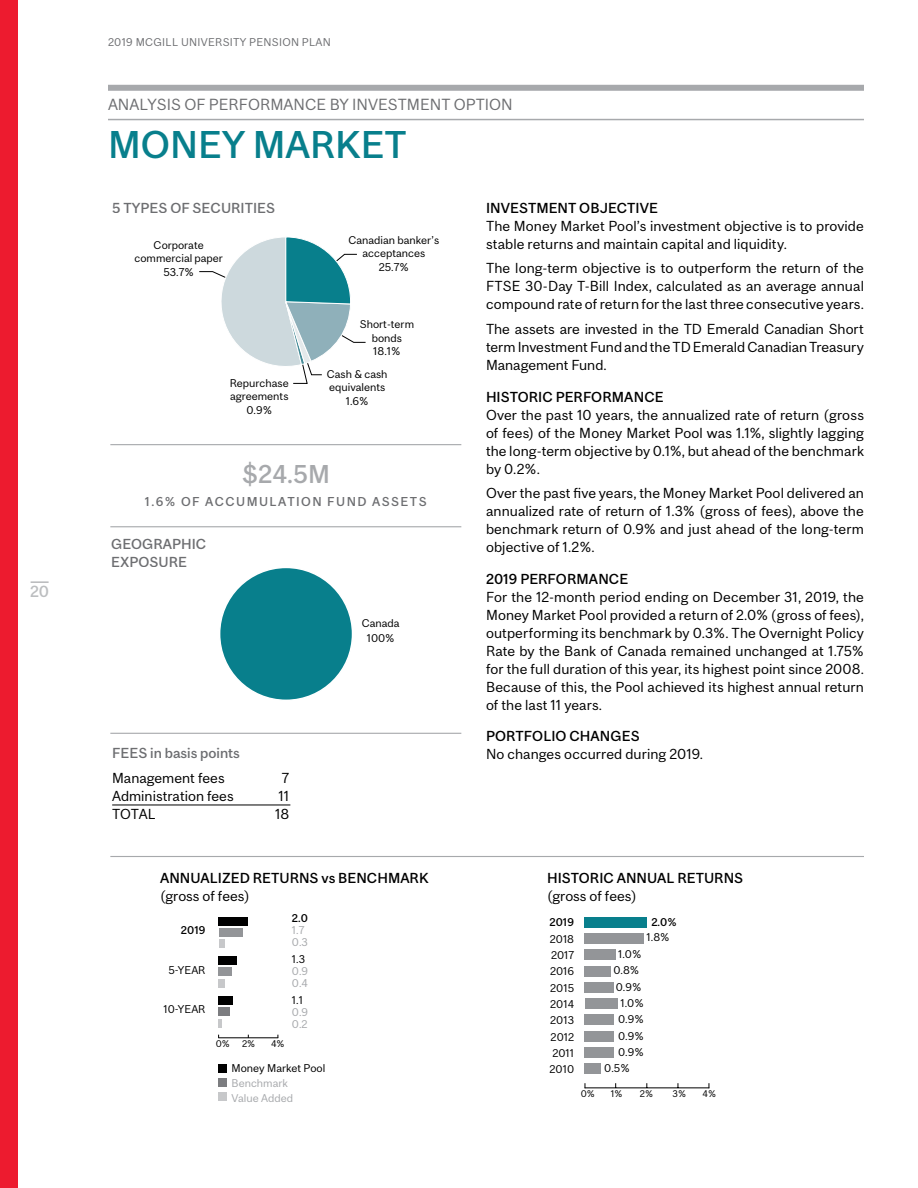
<style>
.page{position:relative;width:918px;height:1188px;background:#fff}
.page>*{position:absolute;margin:0;border:0;box-sizing:border-box;transform-origin:0 0}
.t1{font:500 36px "Mc Gill Sans";color:#087f8c}
.t2{font:500 24px "Mc Gill Sans";color:#a7a9ac}
.t3{font:15px "Mc Gill Sans";color:#6d6e71}
.t4{font:500 15px "Mc Gill Sans";color:#bcbec0}
.t5{font:13.5px/18px "Mc Gill Sans";letter-spacing:.005em;color:#000;text-align:justify}
.t6{font:500 13.5px "Mc Gill Sans";color:#000}
.t7{font:500 13.5px/18px "Mc Gill Sans";color:#6d6e71}
.t8{font:500 12px "Mc Gill Sans";letter-spacing:.12em;color:#6d6e71}
.t9{font:10.5px/13.5px "Mc Gill Sans";color:#000;text-align:center}
.t10{font:10.5px/12px "Mc Gill Sans";color:#a7a9ac}
.t11{font:10.5px "Mc Gill Sans";letter-spacing:.025em;color:#6d6e71}
.t12{font:500 10.5px "Mc Gill Sans";color:#000}
.t13{font:9px "Mc Gill Sans";color:#000}
</style>
<div class="page">
<svg style="left:31px;top:582px;width:18px;height:1px"></svg>
<div style="left:585px;top:1064px;width:16px;height:10px;background:#939598"></div>
<div style="left:585px;top:1047px;width:29px;height:11px;background:#939598"></div>
<div style="left:585px;top:1031px;width:29px;height:11px;background:#939598"></div>
<div style="left:585px;top:1015px;width:29px;height:10px;background:#939598"></div>
<div style="left:585px;top:998px;width:33px;height:11px;background:#939598"></div>
<div style="left:585px;top:982px;width:29px;height:11px;background:#939598"></div>
<div style="left:585px;top:966px;width:26px;height:10px;background:#939598"></div>
<div style="left:585px;top:949px;width:31px;height:11px;background:#939598"></div>
<div style="left:585px;top:933px;width:59px;height:11px;background:#939598"></div>
<div style="left:585px;top:917px;width:62px;height:10px;background:#087f8c"></div>
<div style="left:108px;top:85px;width:756px;height:6px;background:#a7a9ac"></div>
<hr style="left:108px;top:119px;width:756px;height:1px;background:#a7a9ac">
<hr style="left:110px;top:444px;width:351px;height:1px;background:#a7a9ac">
<hr style="left:110px;top:526px;width:351px;height:1px;background:#a7a9ac">
<hr style="left:110px;top:733px;width:351px;height:1px;background:#a7a9ac">
<hr style="left:110px;top:856px;width:754px;height:1px;background:#a7a9ac">
<hr style="left:585px;top:1087px;width:124px;height:1px;background:#000">
<svg style="left:219px;top:1019px;width:3px;height:9px"></svg>
<div style="left:218px;top:1092px;width:9px;height:9px;background:#c7c8ca"></div>
<div style="left:219px;top:1007px;width:11px;height:9px;background:#7c7d80"></div>
<div style="left:218px;top:1078px;width:9px;height:9px;background:#7c7d80"></div>
<div style="left:219px;top:996px;width:14px;height:9px;background:#000"></div>
<div style="left:218px;top:1064px;width:9px;height:9px;background:#000"></div>
<div style="left:219px;top:979px;width:6px;height:9px;background:#c7c8ca"></div>
<div style="left:219px;top:967px;width:13px;height:9px;background:#939598"></div>
<div style="left:219px;top:956px;width:18px;height:9px;background:#000"></div>
<div style="left:219px;top:939px;width:6px;height:9px;background:#c7c8ca"></div>
<div style="left:219px;top:928px;width:23px;height:9px;background:#939598"></div>
<div style="left:219px;top:917px;width:29px;height:9px;background:#000"></div>
<hr style="left:218px;top:1037px;width:60px;height:1px;background:#000">
<hr style="left:112px;top:805px;width:178px;height:1px;background:#000">
<div style="left:220px;top:567px;width:133px;height:133px;background:#087f8c;border-radius:50%"></div>
<div style="left:0;top:0;width:17px;height:1188px;background:#ed1b2f"></div>
<svg style="left:199px;top:237px;width:167px;height:147px"></svg>
<p class="t4" style="left:30px;top:582px;width:21px">20</p>
<p class="t11" style="left:108px;top:35px;width:224px">2019 MCGILL UNIVERSITY PENSION PLAN</p>
<p class="t3" style="left:108px;top:96px;width:406px">ANALYSIS OF PERFORMANCE BY INVESTMENT OPTION</p>
<h1 class="t1" style="left:108px;top:123px;width:300px">MONEY MARKET</h1>
<p class="t7" style="left:112px;top:199px;width:164px">5 TYPES OF SECURITIES</p>
<p class="t6" style="left:486px;top:199px;width:174px">INVESTMENT OBJECTIVE</p>
<p class="t5" style="left:486px;top:217px;width:379px">The Money Market Pool’s investment objective is to provide stable returns and maintain capital and liquidity.</p>
<p class="t5" style="left:486px;top:259px;width:380px">The long-term objective is to outperform the return of the FTSE 30-Day T-Bill Index, calculated as an average annual compound rate of return for the last three consecutive years.</p>
<p class="t5" style="left:486px;top:320px;width:380px">The assets are invested in the TD Emerald Canadian Short term Investment Fund and the TD Emerald Canadian Treasury Management Fund.</p>
<p class="t6" style="left:486px;top:388px;width:179px">HISTORIC PERFORMANCE</p>
<p class="t5" style="left:486px;top:405px;width:379px">Over the past 10 years, the annualized rate of return (gross of fees) of the Money Market Pool was 1.1%, slightly lagging the long-term objective by 0.1%, but ahead of the benchmark by 0.2%.</p>
<p class="t5" style="left:486px;top:484px;width:380px">Over the past five years, the Money Market Pool delivered an annualized rate of return of 1.3% (gross of fees), above the benchmark return of 0.9% and just ahead of the long-term objective of 1.2%.</p>
<p class="t6" style="left:486px;top:570px;width:144px">2019 PERFORMANCE</p>
<p class="t5" style="left:486px;top:588px;width:380px">For the 12-month period ending on December 31, 2019, the Money Market Pool provided a return of 2.0% (gross of fees), outperforming its benchmark by 0.3%. The Overnight Policy Rate by the Bank of Canada remained unchanged at 1.75% for the full duration of this year, its highest point since 2008.<br>Because of this, the Pool achieved its highest annual return of the last 11 years.</p>
<p class="t6" style="left:486px;top:728px;width:155px">PORTFOLIO CHANGES</p>
<p class="t5" style="left:486px;top:745px;width:219px">No changes occurred during 2019.</p>
<p class="t9" style="left:348px;top:233px;width:92px">Canadian banker’s acceptances<br>25.7%</p>
<p class="t9" style="left:134px;top:238px;width:90px">Corporate commercial paper<br>53.7%</p>
<p class="t9" style="left:360px;top:318px;width:56px">Short-term bonds<br>18.1%</p>
<p class="t9" style="left:327px;top:367px;width:62px">Cash &amp; cash equivalents<br>1.6%</p>
<p class="t9" style="left:230px;top:376px;width:60px">Repurchase agreements<br>0.9%</p>
<h2 class="t2" style="left:242px;top:459px;width:90px">$24.5M</h2>
<p class="t8" style="left:145px;top:495px;width:283px">1.6% OF ACCUMULATION FUND ASSETS</p>
<p class="t7" style="left:111px;top:534px;width:97px">GEOGRAPHIC<br>EXPOSURE</p>
<p class="t9" style="left:362px;top:616px;width:39px;line-height:15px">Canada<br>100%</p>
<p class="t7" style="left:112px;top:744px;width:129px">FEES in basis points</p>
<p class="t5" style="left:112px;top:768px;width:114px">Management fees</p>
<p class="t5" style="left:282px;top:768px;width:9px">7</p>
<p class="t5" style="left:112px;top:786px;width:123px">Administration fees</p>
<p class="t5" style="left:278px;top:786px;width:13px">11</p>
<p class="t5" style="left:112px;top:804px;width:45px">TOTAL</p>
<p class="t5" style="left:275px;top:804px;width:16px">18</p>
<p class="t6" style="left:160px;top:870px;width:270px">ANNUALIZED RETURNS vs BENCHMARK</p>
<p class="t5" style="left:160px;top:887px;width:91px">(gross of fees)</p>
<p class="t12" style="left:181px;top:923px;width:26px">2019</p>
<p class="t9" style="left:168px;top:963px;width:39px">5-YEAR</p>
<p class="t9" style="left:163px;top:1002px;width:44px">10-YEAR</p>
<p class="t12" style="left:292px;top:912px;width:17px">2.0</p>
<p class="t10" style="left:292px;top:924px;width:18px">1.7<br>0.3</p>
<p class="t9" style="left:292px;top:952px;width:15px">1.3</p>
<p class="t10" style="left:292px;top:965px;width:18px">0.9<br>0.4</p>
<p class="t9" style="left:292px;top:993px;width:13px">1.1</p>
<p class="t10" style="left:292px;top:1006px;width:18px">0.9<br>0.2</p>
<p class="t9" style="left:232px;top:1061px;width:95px">Money Market Pool</p>
<p class="t10" style="left:232px;top:1075px;width:63px;line-height:15px">Benchmark<br>Value Added</p>
<p class="t13" style="left:216px;top:1038px;width:16px">0%</p>
<p class="t13" style="left:242px;top:1038px;width:15px">2%</p>
<p class="t13" style="left:271px;top:1038px;width:15px">4%</p>
<p class="t6" style="left:547px;top:870px;width:197px">HISTORIC ANNUAL RETURNS</p>
<p class="t5" style="left:547px;top:887px;width:91px">(gross of fees)</p>
<p class="t12" style="left:550px;top:916px;width:26px">2019</p>
<p class="t9" style="left:550px;top:930px;width:26px;line-height:16.4px;text-align:justify">2018<br>2017<br>2016<br>2015<br>2014<br>2013<br>2012<br>2011<br>2010</p>
<p class="t12" style="left:651px;top:916px;width:27px">2.0%</p>
<p class="t9" style="left:647px;top:931px;width:25px">1.8%</p>
<p class="t9" style="left:618px;top:947px;width:25px">1.0%</p>
<p class="t9" style="left:613px;top:964px;width:27px">0.8%</p>
<p class="t9" style="left:616px;top:980px;width:27px">0.9%</p>
<p class="t9" style="left:620px;top:996px;width:25px">1.0%</p>
<p class="t9" style="left:618px;top:1013px;width:27px">0.9%</p>
<p class="t9" style="left:618px;top:1029px;width:27px">0.9%</p>
<p class="t9" style="left:618px;top:1045px;width:27px">0.9%</p>
<p class="t9" style="left:604px;top:1062px;width:27px">0.5%</p>
<p class="t13" style="left:581px;top:1088px;width:16px">0%</p>
<p class="t13" style="left:611px;top:1088px;width:13px">1%</p>
<p class="t13" style="left:640px;top:1088px;width:15px">2%</p>
<p class="t13" style="left:673px;top:1088px;width:15px">3%</p>
<p class="t13" style="left:703px;top:1088px;width:15px">4%</p>
</div>
